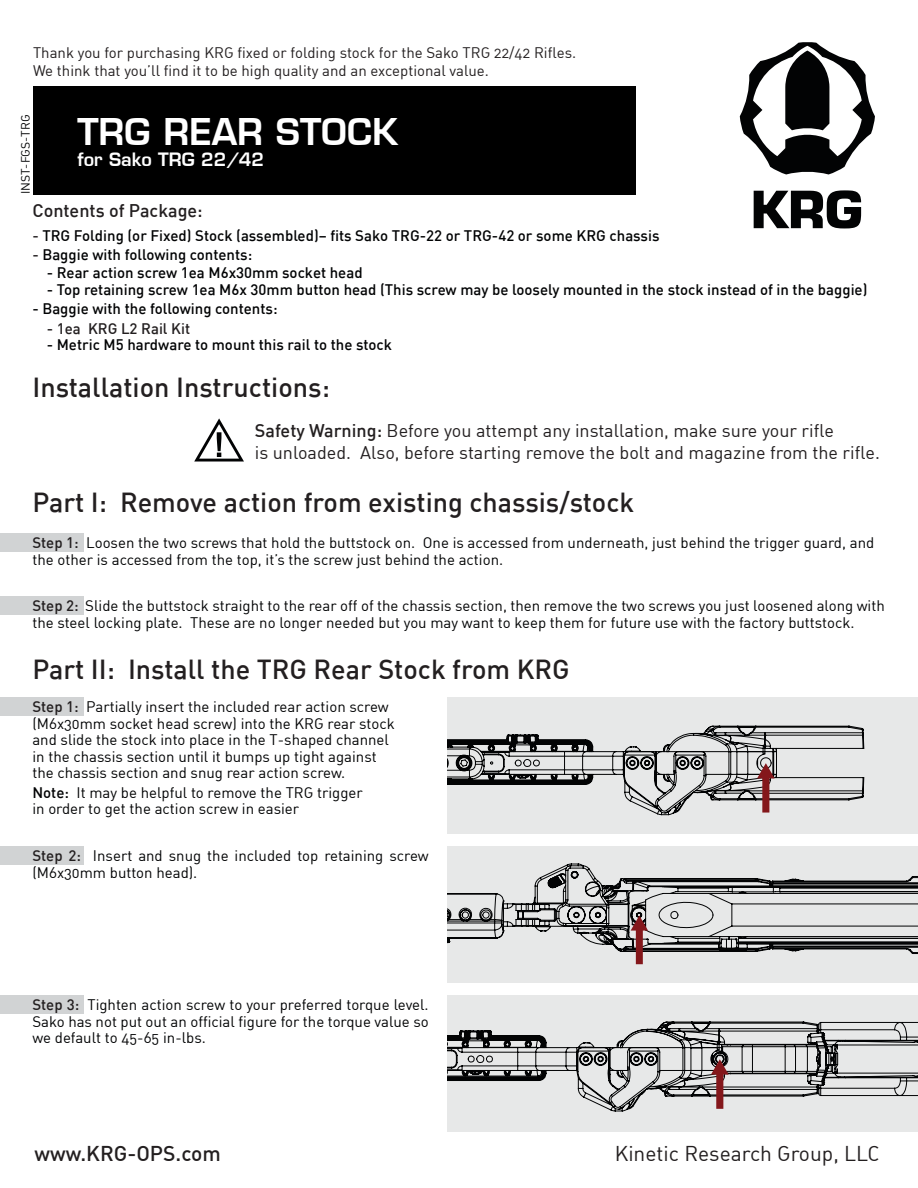
<style>
.page{position:relative;width:918px;height:1188px;background:#fff}
.page>*{position:absolute;margin:0;border:0;box-sizing:border-box;transform-origin:0 0}
.t1{font:600 36px "Eurostile LT";color:#fff}
.Text{font:500 27px "DIN";color:#231f20}
.t2{font:21px "DIN Regular Alternate";color:#231f20}
.t3{font:500 21px "DIN";color:#231f20}
.Announcement{font:18px/21.6px "DIN Regular Alternate";color:#231f20}
.Text-2{font:500 18px "DIN";color:#231f20}
.t4{font:600 18px "Eurostile LT";color:#fff}
.Text-3{font:15px/16.5px "DIN Regular Alternate";color:#020304}
.Text-4{font:500 15px "DIN";color:#020304}
.Announcement-2{font:15px "DIN Regular Alternate";color:#231f20}
.Text-5{font:500 15px "DIN";color:#231f20}
.Text-6{font:12px "DIN Regular Alternate";color:#020304}
.s1{color:#231f20}
.s2{font-family:"DIN";font-weight:500}
.s3{font-family:"DIN";font-weight:500;color:#231f20}
</style>
<div class="page">
<div style="left:0;top:596px;width:83px;height:19px;background:#d1d3d4"></div>
<div style="left:0;top:533px;width:83px;height:19px;background:#d1d3d4"></div>
<div style="left:33px;top:86px;width:602px;height:108px;background:#000"></div>
<svg style="left:754px;top:190px;width:107px;height:38px"></svg>
<svg style="left:740px;top:42px;width:135px;height:132px"></svg>
<div style="left:0;top:697px;width:83px;height:19px;background:#d1d3d4"></div>
<div style="left:0;top:846px;width:83px;height:19px;background:#d1d3d4"></div>
<div style="left:448px;top:697px;width:470px;height:137px;background:#e7e8e8"></div>
<svg style="left:448px;top:726px;width:416px;height:89px"></svg>
<div style="left:448px;top:846px;width:470px;height:137px;background:#e7e8e8"></div>
<div style="left:636px;top:928px;width:7px;height:36px;background:#84171b"></div>
<svg style="left:448px;top:864px;width:470px;height:92px"></svg>
<svg style="left:194px;top:418px;width:50px;height:44px"></svg>
<div style="left:0;top:995px;width:83px;height:19px;background:#d1d3d4"></div>
<div style="left:448px;top:995px;width:470px;height:137px;background:#e7e8e8"></div>
<svg style="left:448px;top:1021px;width:470px;height:90px"></svg>
<div style="left:716px;top:1072px;width:7px;height:37px;background:#84171b"></div>
<svg style="left:711px;top:1059px;width:18px;height:16px"></svg>
<p class="Announcement-2" style="left:33px;top:43px;width:545px">Thank you for purchasing KRG fixed or folding stock for the Sako TRG 22/42 Rifles.</p>
<p class="Announcement-2" style="left:33px;top:61px;width:457px">We think that you’ll find it to be high quality and an exceptional value.</p>
<p class="Text-6" style="left:18px;top:194px;width:81px;rotate:-90deg">INST-FGS-TRG</p>
<p class="t1" style="left:78px;top:109px;width:322px">TRG REAR STOCK</p>
<p class="t4" style="left:78px;top:148px;width:188px">for Sako TRG 22/42</p>
<p class="Text-2" style="left:32px;top:199px;width:172px">Contents of Package:</p>
<p class="Text-4" style="left:32px;top:226px;width:629px"><span class="s1">-</span> TRG Folding (or Fixed) Stock (assembled)– fits Sako TRG-22 or TRG-42 or some KRG chassis</p>
<p class="Text-4" style="left:32px;top:245px;width:221px"><span class="s1">-</span> Baggie with following contents:</p>
<p class="Text-4" style="left:47px;top:263px;width:317px">- Rear action screw 1ea M6x30mm socket head</p>
<p class="Text-4" style="left:47px;top:280px;width:822px">- Top retaining screw 1ea M6x 30mm button head (This screw may be loosely mounted in the stock instead of in the baggie)</p>
<p class="Text-4" style="left:32px;top:299px;width:247px">- Baggie with the following contents:</p>
<p class="Text-5" style="left:47px;top:319px;width:145px">- 1ea KRG L2 Rail Kit</p>
<p class="Text-4" style="left:47px;top:335px;width:347px">- Metric M5 hardware to mount this rail to the stock</p>
<p class="Text" style="left:32px;top:370px;width:299px">Installation Instructions:</p>
<p class="Announcement" style="left:255px;top:420px;width:627px"><span class="s2">Safety Warning:</span> Before you attempt any installation, make sure your rifle<br>is unloaded. Also, before starting remove the bolt and magazine from the rifle.</p>
<p class="Text" style="left:32px;top:485px;width:603px">Part I: Remove action from existing chassis/stock</p>
<p class="Text-3" style="left:32px;top:534px;width:843px"><span class="s3">Step 1:</span> Loosen the two screws that hold the buttstock on. One is accessed from underneath, just behind the trigger guard, and the other is accessed from the top, it’s the screw just behind the action.</p>
<p class="Text-3" style="left:32px;top:597px;width:854px"><span class="s3">Step 2:</span> Slide the buttstock straight to the rear off of the chassis section, then remove the two screws you just loosened along with the steel locking plate. These are no longer needed but you may want to keep them for future use with the factory buttstock.</p>
<p class="Text" style="left:32px;top:652px;width:539px">Part II: Install the TRG Rear Stock from KRG</p>
<p class="Text-3" style="left:32px;top:698px;width:358px"><span class="s3">Step 1:</span> Partially insert the included rear action screw</p>
<p class="Text-3" style="left:32px;top:715px;width:364px">(M6x30mm socket head screw) into the KRG rear stock</p>
<p class="Text-3" style="left:32px;top:731px;width:358px">and slide the stock into place in the T-shaped channel</p>
<p class="Text-3" style="left:32px;top:748px;width:346px">in the chassis section until it bumps up tight against</p>
<p class="Text-3" style="left:32px;top:764px;width:314px">the chassis section and snug rear action screw.</p>
<p class="Text-3" style="left:32px;top:784px;width:332px"><span class="s2">Note:</span> It may be helpful to remove the TRG trigger</p>
<p class="Text-3" style="left:32px;top:800px;width:268px">in order to get the action screw in easier</p>
<p class="Text-3" style="left:32px;top:847px;width:398px"><span class="s3">Step 2:</span> Insert and snug the included top retaining screw (M6x30mm button head).</p>
<p class="Text-3" style="left:32px;top:996px;width:398px;text-align:justify"><span class="s3">Step 3:</span> Tighten action screw to your preferred torque level.<br>Sako has not put out an official figure for the torque value so we default to 45-65 in-lbs.</p>
<h3 class="t3" style="left:35px;top:1140px;width:188px">www.KRG-OPS.com</h3>
<h3 class="t2" style="left:615px;top:1141px;width:267px">Kinetic Research Group, LLC</h3>
</div>
